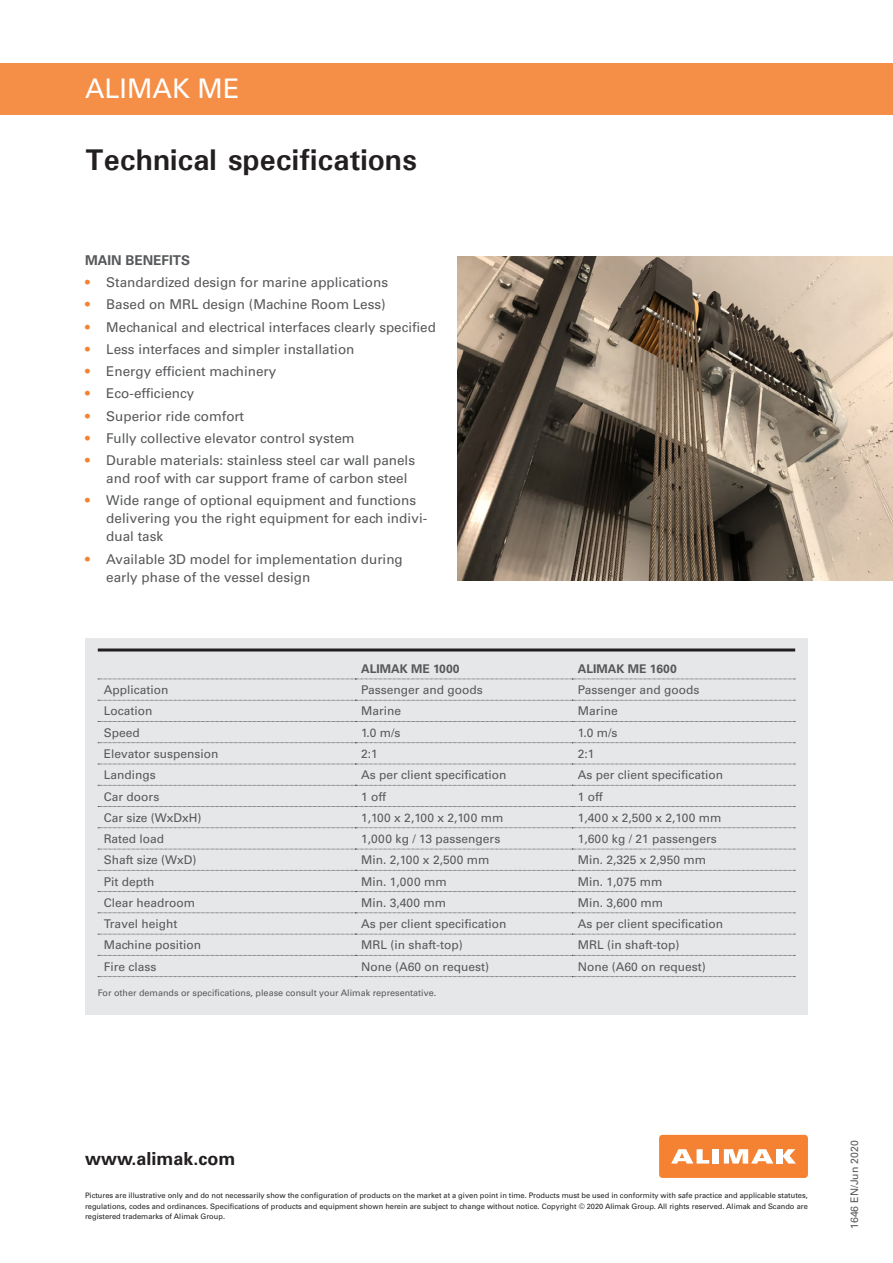
<style>
.page{position:relative;width:893px;height:1263px;background:#fff}
.page>*{position:absolute;margin:0;border:0;box-sizing:border-box;transform-origin:0 0}
.t1{font:700 30px "Univers";color:#231f20}
.t2{font:27px "Univers LT Std";color:#fff}
.www{font:700 18px "Univers LT Std";color:#231f20}
.Item_list{font:13.5px/18px "Univers LT Std";color:#57585a}
.Headline{font:700 13.5px "Univers LT Std";color:#57585a}
.Table_text{font:12px "Univers LT Std";color:#57585a}
.Table_text-2{font:700 12px "Univers LT Std";color:#57585a}
.Date{font:10.5px "Univers LT Std";color:#57585a}
.Table_footnote{font:9px "Univers LT Std";color:#57585a}
.Footnote{font:7.5px/10.5px "Univers LT Std";color:#231f20;text-align:justify}
.s1{color:#f48232}
</style>
<div class="page">
<div style="left:659px;top:1135px;width:149px;height:43px;background:#f48232;border-radius:3px"></div>
<div style="left:713px;top:1149px;width:6px;height:14px;background:#fff"></div>
<div style="left:776px;top:1149px;width:7px;height:14px;background:#fff"></div>
<svg style="left:783px;top:1149px;width:13px;height:14px"></svg>
<svg style="left:671px;top:1149px;width:38px;height:14px"></svg>
<svg style="left:724px;top:1149px;width:49px;height:14px"></svg>
<div style="left:85px;top:638px;width:723px;height:376px;background:#e6e7e9"></div>
<svg style="left:98px;top:679px;width:697px;height:1px"></svg>
<svg style="left:98px;top:700px;width:697px;height:1px"></svg>
<svg style="left:98px;top:721px;width:697px;height:1px"></svg>
<svg style="left:98px;top:742px;width:697px;height:1px"></svg>
<svg style="left:98px;top:764px;width:697px;height:1px"></svg>
<svg style="left:98px;top:785px;width:697px;height:1px"></svg>
<svg style="left:98px;top:806px;width:697px;height:1px"></svg>
<svg style="left:98px;top:827px;width:697px;height:1px"></svg>
<svg style="left:98px;top:849px;width:697px;height:1px"></svg>
<svg style="left:98px;top:870px;width:697px;height:1px"></svg>
<svg style="left:98px;top:891px;width:697px;height:1px"></svg>
<svg style="left:98px;top:912px;width:697px;height:1px"></svg>
<svg style="left:98px;top:934px;width:697px;height:1px"></svg>
<svg style="left:98px;top:955px;width:697px;height:1px"></svg>
<svg style="left:98px;top:976px;width:697px;height:1px"></svg>
<img style="left:457px;top:256px;width:436px;height:324px">
<hr style="left:98px;top:648px;width:697px;height:3px;background:#231f20">
<div style="left:0;top:64px;width:893px;height:51px;background:#f58e46"></div>
<h2 class="t2" style="left:85px;top:73px;width:156px">ALIMAK ME</h2>
<p class="t1" style="left:85px;top:140px;width:333px">Technical specifications</p>
<p class="Headline" style="left:85px;top:252px;width:107px">MAIN BENEFITS</p>
<p class="Item_list" style="left:85px;top:273px;width:305px"><span class="s1">•</span> Standardized design for marine applications</p>
<p class="Item_list" style="left:85px;top:296px;width:302px"><span class="s1">•</span> Based on MRL design (Machine Room Less)</p>
<p class="Item_list" style="left:85px;top:318px;width:352px"><span class="s1">•</span> Mechanical and electrical interfaces clearly specified</p>
<p class="Item_list" style="left:85px;top:340px;width:271px"><span class="s1">•</span> Less interfaces and simpler installation</p>
<p class="Item_list" style="left:85px;top:362px;width:193px"><span class="s1">•</span> Energy efficient machinery</p>
<p class="Item_list" style="left:85px;top:385px;width:111px"><span class="s1">•</span> Eco-efficiency</p>
<p class="Item_list" style="left:85px;top:407px;width:160px"><span class="s1">•</span> Superior ride comfort</p>
<p class="Item_list" style="left:85px;top:429px;width:271px"><span class="s1">•</span> Fully collective elevator control system</p>
<p class="Item_list" style="left:106px;top:451px;width:310px;text-indent:-21px"><span class="s1">•</span> Durable materials: stainless steel car wall panels and roof with car support frame of carbon steel</p>
<p class="Item_list" style="left:106px;top:492px;width:322px;text-indent:-21px"><span class="s1">•</span> Wide range of optional equipment and functions delivering you the right equipment for each indivi&shy;dual task</p>
<p class="Item_list" style="left:106px;top:550px;width:298px;text-indent:-21px"><span class="s1">•</span> Available 3D model for implementation during early phase of the vessel design</p>
<p class="Table_text-2" style="left:361px;top:662px;width:100px">ALIMAK ME 1000</p>
<p class="Table_text-2" style="left:578px;top:662px;width:100px">ALIMAK ME 1600</p>
<p class="Table_text" style="left:104px;top:683px;width:66px">Application</p>
<p class="Table_text" style="left:361px;top:683px;width:123px">Passenger and goods</p>
<p class="Table_text" style="left:578px;top:683px;width:123px">Passenger and goods</p>
<p class="Table_text" style="left:104px;top:704px;width:50px">Location</p>
<p class="Table_text" style="left:361px;top:704px;width:42px">Marine</p>
<p class="Table_text" style="left:578px;top:704px;width:42px">Marine</p>
<p class="Table_text" style="left:104px;top:725px;width:38px">Speed</p>
<p class="Table_text" style="left:361px;top:725px;width:41px">1.0 m/s</p>
<p class="Table_text" style="left:578px;top:725px;width:41px">1.0 m/s</p>
<p class="Table_text" style="left:104px;top:747px;width:116px">Elevator suspension</p>
<p class="Table_text" style="left:361px;top:747px;width:18px">2:1</p>
<p class="Table_text" style="left:578px;top:747px;width:18px">2:1</p>
<p class="Table_text" style="left:104px;top:768px;width:54px">Landings</p>
<p class="Table_text" style="left:361px;top:768px;width:147px">As per client specification</p>
<p class="Table_text" style="left:578px;top:768px;width:147px">As per client specification</p>
<p class="Table_text" style="left:104px;top:789px;width:57px">Car doors</p>
<p class="Table_text" style="left:361px;top:789px;width:27px">1 off</p>
<p class="Table_text" style="left:578px;top:789px;width:27px">1 off</p>
<p class="Table_text" style="left:104px;top:810px;width:99px">Car size (WxDxH)</p>
<p class="Table_text" style="left:361px;top:810px;width:144px">1,100 x 2,100 x 2,100 mm</p>
<p class="Table_text" style="left:578px;top:810px;width:145px">1,400 x 2,500 x 2,100 mm</p>
<p class="Table_text" style="left:104px;top:832px;width:62px">Rated load</p>
<p class="Table_text" style="left:361px;top:832px;width:141px">1,000 kg / 13 passengers</p>
<p class="Table_text" style="left:578px;top:832px;width:141px">1,600 kg / 21 passengers</p>
<p class="Table_text" style="left:104px;top:853px;width:94px">Shaft size (WxD)</p>
<p class="Table_text" style="left:361px;top:853px;width:130px">Min. 2,100 x 2,500 mm</p>
<p class="Table_text" style="left:578px;top:853px;width:130px">Min. 2,325 x 2,950 mm</p>
<p class="Table_text" style="left:104px;top:874px;width:52px">Pit depth</p>
<p class="Table_text" style="left:361px;top:874px;width:87px">Min. 1,000 mm</p>
<p class="Table_text" style="left:578px;top:874px;width:86px">Min. 1,075 mm</p>
<p class="Table_text" style="left:104px;top:895px;width:93px">Clear headroom</p>
<p class="Table_text" style="left:361px;top:895px;width:87px">Min. 3,400 mm</p>
<p class="Table_text" style="left:578px;top:895px;width:87px">Min. 3,600 mm</p>
<p class="Table_text" style="left:104px;top:917px;width:75px">Travel height</p>
<p class="Table_text" style="left:361px;top:917px;width:147px">As per client specification</p>
<p class="Table_text" style="left:578px;top:917px;width:147px">As per client specification</p>
<p class="Table_text" style="left:104px;top:938px;width:99px">Machine position</p>
<p class="Table_text" style="left:361px;top:938px;width:103px">MRL (in shaft-top)</p>
<p class="Table_text" style="left:578px;top:938px;width:103px">MRL (in shaft-top)</p>
<p class="Table_text" style="left:104px;top:959px;width:54px">Fire class</p>
<p class="Table_text" style="left:361px;top:959px;width:130px">None (A60 on request)</p>
<p class="Table_text" style="left:578px;top:959px;width:130px">None (A60 on request)</p>
<p class="Table_footnote" style="left:98px;top:987px;width:340px">For other demands or specifications, please consult your Alimak representative.</p>
<p class="www" style="left:85px;top:1148px;width:152px">www.alimak.com</p>
<p class="Footnote" style="left:85px;top:1190px;width:724px">Pictures are illustrative only and do not necessarily show the configuration of products on the market at a given point in time. Products must be used in conformity with safe practice and applicable statutes, regulations, codes and ordinances. Specifications of products and equipment shown herein are subject to change without notice. Copyright © 2020 Alimak Group. All rights reserved. Alimak and Scando are registered trademarks of Alimak Group.</p>
<p class="Date" style="left:848px;top:1229px;width:90px;rotate:-90deg">1646 EN/Jun 2020</p>
</div>
